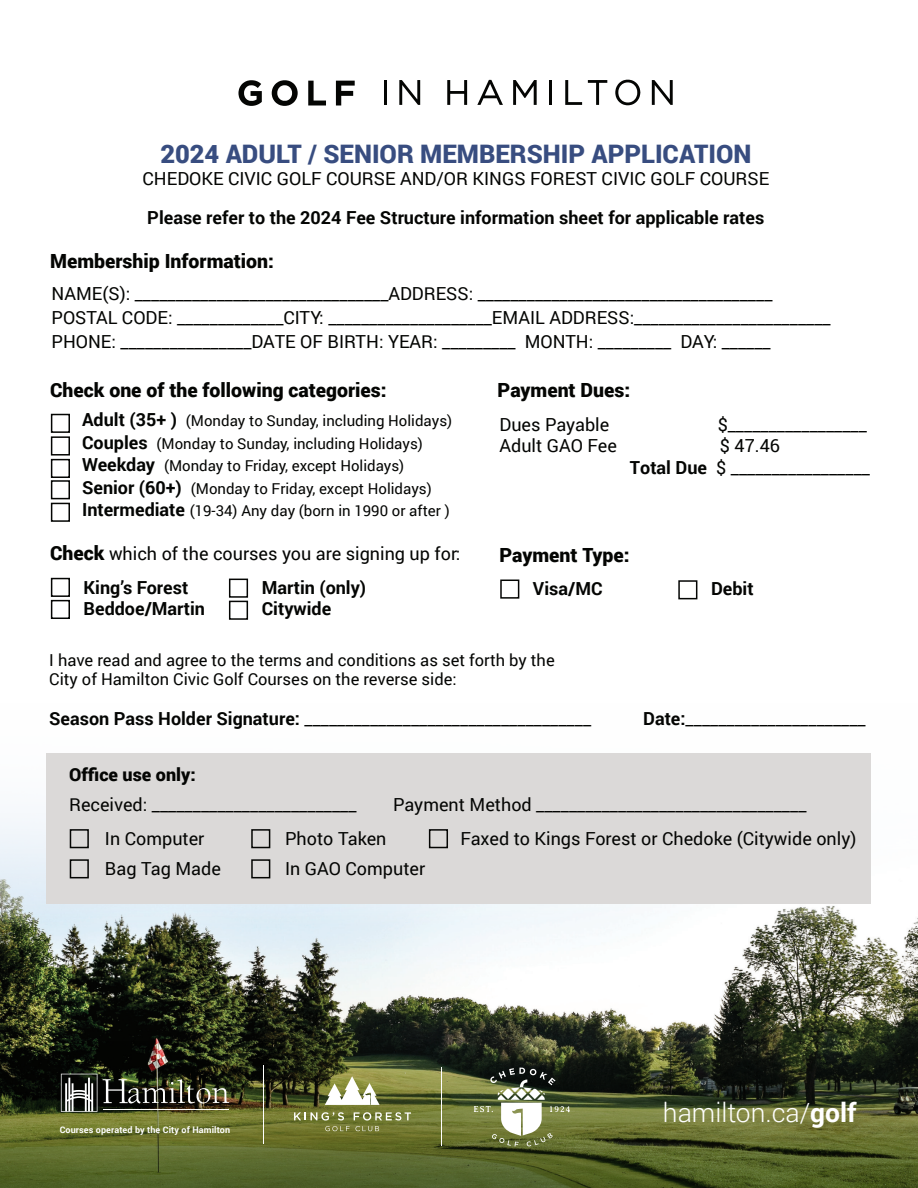
<style>
.page{position:relative;width:918px;height:1188px;background:#fff}
.page>*{position:absolute;margin:0;border:0;box-sizing:border-box;transform-origin:0 0}
.t1{font:300 26.55px "Roboto";color:#fff}
.t2{font:900 25.5px "Roboto";color:#384d80}
.t3{font:900 19.5px "Roboto";color:#040503}
.t4{font:18px/24px "Roboto";color:#040503}
.t5{font:700 18px/21.6px "Roboto";color:#040503}
.t6{font:900 18px "Roboto";color:#040503}
.t7{font:16.5px/19.8px "Roboto";color:#040503}
.t8{font:15px/22.5px "Roboto";color:#040503}
.t9{font:700 9px "Roboto";letter-spacing:.01em;color:#fff}
.s1{font-weight:700;font-size:18px}
.s2{font-weight:900;font-size:19.5px}
.s3{font-weight:700}
</style>
<div class="page">
<img style="left:0;top:975px;width:918px;height:67px">
<svg style="left:0;top:1042px;width:918px;height:146px;background:#475024"></svg>
<hr style="left:263px;top:1065px;width:1px;height:79px;background:#fff">
<hr style="left:441px;top:1067px;width:1px;height:78px;background:#fff">
<svg style="left:294px;top:1112px;width:117px;height:19px;background:#868c4f"></svg>
<svg style="left:325px;top:1076px;width:55px;height:29px"></svg>
<svg style="left:474px;top:1068px;width:96px;height:79px"></svg>
<svg style="left:103px;top:1079px;width:126px;height:24px;background:#4e5041"></svg>
<hr style="left:103px;top:1110px;width:126px;height:1px;background:#fff">
<svg style="left:61px;top:1074px;width:36px;height:38px"></svg>
<svg style="left:1px;top:753px;width:917px;height:225px"></svg>
<svg style="left:238px;top:80px;width:24px;height:26px"></svg>
<svg style="left:272px;top:80px;width:26px;height:26px"></svg>
<svg style="left:308px;top:81px;width:18px;height:24px"></svg>
<svg style="left:336px;top:81px;width:19px;height:24px"></svg>
<hr style="left:384px;top:80px;width:3px;height:25px;background:#040503">
<svg style="left:399px;top:80px;width:21px;height:25px"></svg>
<svg style="left:447px;top:80px;width:20px;height:25px"></svg>
<svg style="left:477px;top:80px;width:26px;height:25px"></svg>
<svg style="left:513px;top:80px;width:24px;height:25px"></svg>
<hr style="left:549px;top:80px;width:3px;height:25px;background:#040503">
<svg style="left:565px;top:80px;width:17px;height:25px"></svg>
<svg style="left:588px;top:80px;width:19px;height:25px"></svg>
<svg style="left:615px;top:79px;width:26px;height:26px"></svg>
<svg style="left:652px;top:80px;width:21px;height:25px"></svg>
<div style="left:51px;top:414px;width:19px;height:19px;border:2px solid #040503"></div>
<div style="left:51px;top:436px;width:19px;height:20px;border:2px solid #040503"></div>
<div style="left:51px;top:459px;width:19px;height:19px;border:2px solid #040503"></div>
<div style="left:51px;top:480px;width:19px;height:19px;border:2px solid #040503"></div>
<div style="left:51px;top:503px;width:19px;height:19px;border:2px solid #040503"></div>
<div style="left:51px;top:578px;width:19px;height:19px;border:2px solid #040503"></div>
<div style="left:51px;top:600px;width:19px;height:19px;border:2px solid #040503"></div>
<div style="left:229px;top:579px;width:19px;height:19px;border:2px solid #040503"></div>
<div style="left:229px;top:601px;width:19px;height:19px;border:2px solid #040503"></div>
<div style="left:500px;top:580px;width:19px;height:19px;border:2px solid #040503"></div>
<div style="left:678px;top:580px;width:19px;height:19px;border:2px solid #040503"></div>
<div style="left:47px;top:753px;width:824px;height:150px;background:#dbd9d8"></div>
<div style="left:70px;top:829px;width:19px;height:19px;border:2px solid #040503"></div>
<div style="left:70px;top:859px;width:19px;height:19px;border:2px solid #040503"></div>
<div style="left:251px;top:829px;width:19px;height:19px;border:2px solid #040503"></div>
<div style="left:251px;top:859px;width:19px;height:19px;border:2px solid #040503"></div>
<div style="left:429px;top:829px;width:19px;height:19px;border:2px solid #040503"></div>
<h2 class="t2" style="left:160px;top:136px;width:593px">2024 ADULT / SENIOR MEMBERSHIP APPLICATION</h2>
<p class="t4" style="left:143px;top:166px;width:628px">CHEDOKE CIVIC GOLF COURSE AND/OR KINGS FOREST CIVIC GOLF COURSE</p>
<p class="t5" style="left:147px;top:206px;width:619px">Please refer to the 2024 Fee Structure information sheet for applicable rates</p>
<p class="t3" style="left:50px;top:247px;width:225px">Membership Information:</p>
<p class="t4" style="left:52px;top:281px;width:781px">NAME(S): _______________________________ADDRESS: ____________________________________<br>POSTAL CODE: _____________CITY: ____________________EMAIL ADDRESS:________________________<br>PHONE: ________________DATE OF BIRTH: YEAR: _________ MONTH: _________ DAY: ______</p>
<p class="t3" style="left:50px;top:376px;width:338px">Check one of the following categories:</p>
<p class="t3" style="left:498px;top:376px;width:134px">Payment Dues:</p>
<p class="t8" style="left:82px;top:409px;width:372px"><span class="s1">Adult (35+ )</span> (Monday to Sunday, including Holidays)<br><span class="s1">Couples</span> (Monday to Sunday, including Holidays)<br><span class="s1">Weekday</span> (Monday to Friday, except Holidays)<br><span class="s1">Senior (60+)</span> (Monday to Friday, except Holidays)<br><span class="s1">Intermediate</span> (19-34) Any day (born in 1990 or after )</p>
<p class="t4" style="left:262px;top:536px;width:200px;line-height:33.8px;text-indent:-212px"><span class="s2">Check</span> which of the courses you are signing up for:<br><span class="s3">Martin (only)</span></p>
<p class="t5" style="left:262px;top:597px;width:71px">Citywide</p>
<p class="t4" style="left:500px;top:413px;width:119px;line-height:21.6px">Dues Payable<br>Adult GAO Fee</p>
<p class="t4" style="left:718px;top:412px;width:151px">$_________________</p>
<p class="t4" style="left:720px;top:433px;width:61px">$ 47.46</p>
<p class="t4" style="left:630px;top:455px;width:242px"><span class="s3">Total Due</span> $ _________________</p>
<p class="t3" style="left:500px;top:541px;width:132px">Payment Type:</p>
<p class="t5" style="left:533px;top:578px;width:71px">Visa/MC</p>
<p class="t5" style="left:711px;top:578px;width:44px">Debit</p>
<p class="t5" style="left:84px;top:576px;width:123px">King’s Forest<br>Beddoe/Martin</p>
<p class="t7" style="left:49px;top:649px;width:507px">I have read and agree to the terms and conditions as set forth by the<br>City of Hamilton Civic Golf Courses on the reverse side:</p>
<p class="t4" style="left:49px;top:706px;width:543px"><span class="s3">Season Pass Holder Signature:</span> ___________________________________</p>
<p class="t4" style="left:643px;top:706px;width:224px"><span class="s3">Date:</span>______________________</p>
<p class="t6" style="left:69px;top:762px;width:128px">Office use only:</p>
<p class="t4" style="left:69px;top:792px;width:289px">Received: _________________________</p>
<p class="t4" style="left:393px;top:792px;width:415px">Payment Method _________________________________</p>
<p class="t4" style="left:105px;top:826px;width:101px">In Computer</p>
<p class="t4" style="left:285px;top:826px;width:103px">Photo Taken</p>
<p class="t4" style="left:461px;top:826px;width:397px">Faxed to Kings Forest or Chedoke (Citywide only)</p>
<p class="t4" style="left:105px;top:856px;width:117px">Bag Tag Made</p>
<p class="t4" style="left:285px;top:856px;width:142px">In GAO Computer</p>
<p class="t9" style="left:60px;top:1124px;width:172px">Courses operated by the City of Hamilton</p>
<h1 class="t1" style="left:663px;top:1094px;width:195px">hamilton.ca/<span class="s3">golf</span></h1>
</div>
